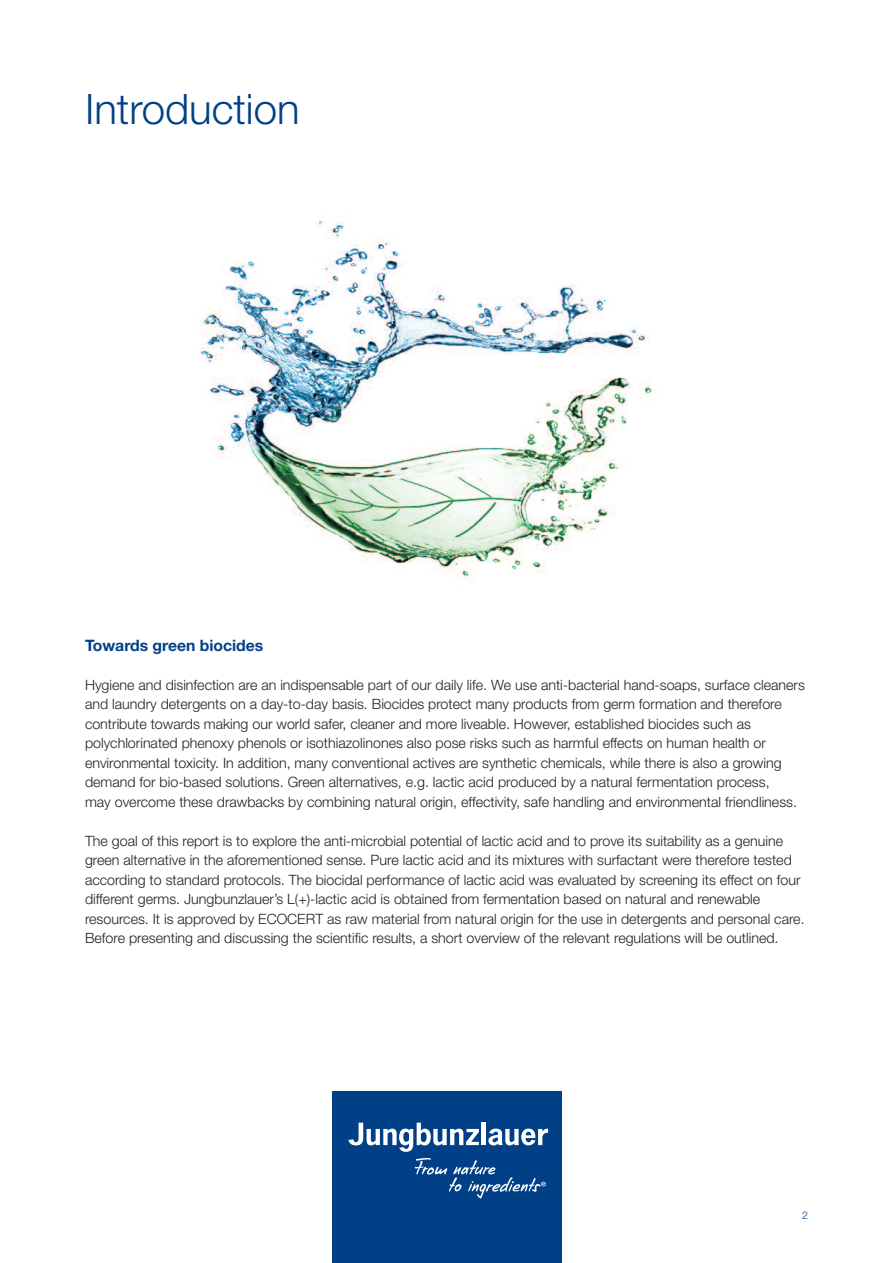
<style>
.page{position:relative;width:893px;height:1263px;background:#fff}
.page>*{position:absolute;margin:0;border:0;box-sizing:border-box;transform-origin:0 0}
.t1{font:300 42px "Helvetica Neue";color:#014086}
.t2{font:700 15.75px "Helvetica Neue";color:#014086}
.t3{font:300 14.25px/19.5px "Helvetica Neue";color:#231f20}
.t4{font:300 10.5px "Helvetica Neue";color:#014086}
</style>
<div class="page">
<div style="left:332px;top:1091px;width:230px;height:172px;background:#014086"></div>
<svg style="left:414px;top:1158px;width:132px;height:40px"></svg>
<hr style="left:482px;top:1123px;width:4px;height:22px;background:#fff">
<svg style="left:488px;top:1128px;width:60px;height:17px"></svg>
<svg style="left:348px;top:1123px;width:131px;height:29px"></svg>
<img style="left:199px;top:221px;width:455px;height:359px">
<h1 class="t1" style="left:85px;top:94px;width:216px">Introduction</h1>
<p class="t2" style="left:85px;top:639px;width:180px">Towards green biocides</p>
<p class="t3" style="left:85px;top:676px;width:721px">Hygiene and disinfection are an indispensable part of our daily life. We use anti-bacterial hand-soaps, surface cleaners and laundry detergents on a day-to-day basis. Biocides protect many products from germ formation and therefore contribute towards making our world safer, cleaner and more liveable. However, established biocides such as polychlorinated phenoxy phenols or isothiazolinones also pose risks such as harmful effects on human health or environmental toxicity. In addition, many conventional actives are synthetic chemicals, while there is also a growing demand for bio-based solutions. Green alternatives, e.g. lactic acid produced by a natural fermentation process,<br>may overcome these drawbacks by combining natural origin, effectivity, safe handling and environmental friendliness.</p>
<p class="t3" style="left:85px;top:832px;width:721px">The goal of this report is to explore the anti-microbial potential of lactic acid and to prove its suitability as a genuine green alternative in the aforementioned sense. Pure lactic acid and its mixtures with surfactant were therefore tested according to standard protocols. The biocidal performance of lactic acid was evaluated by screening its effect on four different germs. Jungbunzlauer’s L(+)-lactic acid is obtained from fermentation based on natural and renewable resources. It is approved by ECOCERT as raw material from natural origin for the use in detergents and personal care.<br>Before presenting and discussing the scientific results, a short overview of the relevant regulations will be outlined.</p>
<p class="t4" style="left:802px;top:1212px;width:7px">2</p>
</div>
